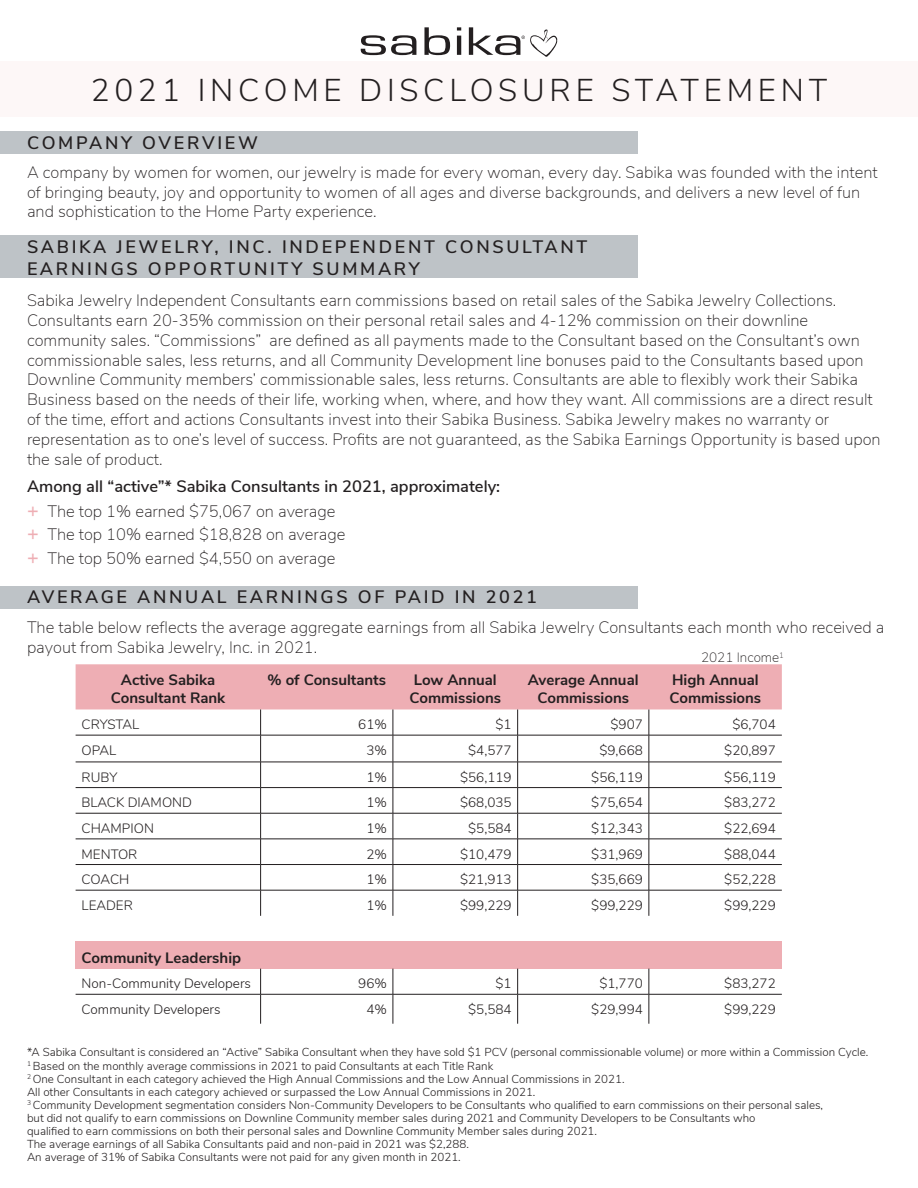
<style>
.page{position:relative;width:918px;height:1188px;background:#fff}
.page>*{position:absolute;margin:0;border:0;box-sizing:border-box;transform-origin:0 0}
.t1{font:300 31.5px "Nunito Sans";letter-spacing:.15em;color:#231f20}
.t2{font:600 18px "Nunito Sans";letter-spacing:.15em;color:#231f20}
.t3{font:200 16.5px/19.8px "Nunito Sans";color:#231f20}
.t4{font:600 16.5px "Nunito Sans";color:#231f20}
.t5{font:700 15px "Nunito Sans";color:#231f20}
.t6{font:300 13.5px "Nunito";color:#231f20}
.t7{font:200 13.5px "Nunito Sans";color:#231f20}
.t8{font:300 11.55px "Nunito Sans";color:#231f20}
.s1{font-weight:600;font-size:19.5px;color:#eeaeb4}
</style>
<div class="page">
<div style="left:0;top:587px;width:637px;height:22px;background:#bec3c7"></div>
<div style="left:0;top:61px;width:918px;height:56px;background:#fdf7f7"></div>
<svg style="left:361px;top:35px;width:55px;height:20px"></svg>
<svg style="left:424px;top:27px;width:26px;height:28px"></svg>
<svg style="left:457px;top:27px;width:4px;height:4px"></svg>
<hr style="left:457px;top:36px;width:4px;height:19px;background:#231f20">
<svg style="left:469px;top:27px;width:88px;height:30px"></svg>
<div style="left:0;top:131px;width:637px;height:22px;background:#bec3c7"></div>
<div style="left:0;top:235px;width:637px;height:43px;background:#bec3c7"></div>
<div style="left:76px;top:941px;width:706px;height:28px;background:#eeaeb4"></div>
<svg style="left:76px;top:664px;width:706px;height:252px"></svg>
<svg style="left:260px;top:969px;width:1px;height:25px"></svg>
<svg style="left:393px;top:969px;width:1px;height:25px"></svg>
<svg style="left:517px;top:969px;width:1px;height:25px"></svg>
<svg style="left:649px;top:969px;width:1px;height:25px"></svg>
<hr style="left:76px;top:994px;width:185px;height:1px;background:#231f20">
<hr style="left:261px;top:994px;width:132px;height:1px;background:#231f20">
<hr style="left:260px;top:994px;width:1px;height:30px;background:#231f20">
<hr style="left:393px;top:994px;width:125px;height:1px;background:#231f20">
<hr style="left:393px;top:994px;width:1px;height:30px;background:#231f20">
<hr style="left:518px;top:994px;width:131px;height:1px;background:#231f20">
<hr style="left:517px;top:994px;width:1px;height:30px;background:#231f20">
<hr style="left:649px;top:994px;width:133px;height:1px;background:#231f20">
<hr style="left:649px;top:994px;width:1px;height:30px;background:#231f20">
<p class="t1" style="left:91px;top:67px;width:738px">2021 INCOME DISCLOSURE STATEMENT</p>
<p class="t2" style="left:27px;top:129px;width:232px">COMPANY OVERVIEW</p>
<p class="t3" style="left:27px;top:161px;width:852px">A company by women for women, our jewelry is made for every woman, every day. Sabika was founded with the intent of bringing beauty, joy and opportunity to women of all ages and diverse backgrounds, and delivers a new level of fun and sophistication to the Home Party experience.</p>
<p class="t2" style="left:27px;top:234px;width:562px">SABIKA JEWELRY, INC. INDEPENDENT CONSULTANT</p>
<p class="t2" style="left:27px;top:255px;width:394px">EARNINGS OPPORTUNITY SUMMARY</p>
<p class="t3" style="left:27px;top:290px;width:811px">Sabika Jewelry Independent Consultants earn commissions based on retail sales of the Sabika Jewelry Collections.</p>
<p class="t3" style="left:27px;top:310px;width:783px">Consultants earn 20-35% commission on their personal retail sales and 4-12% commission on their downline</p>
<p class="t3" style="left:27px;top:329px;width:847px">community sales. “Commissions” are defined as all payments made to the Consultant based on the Consultant’s own commissionable sales, less returns, and all Community Development line bonuses paid to the Consultants based upon Downline Community members’ commissionable sales, less returns. Consultants are able to flexibly work their Sabika Business based on the needs of their life, working when, where, and how they want. All commissions are a direct result</p>
<p class="t3" style="left:27px;top:409px;width:804px">of the time, effort and actions Consultants invest into their Sabika Business. Sabika Jewelry makes no warranty or</p>
<p class="t3" style="left:27px;top:428px;width:855px">representation as to one’s level of success. Profits are not guaranteed, as the Sabika Earnings Opportunity is based upon the sale of product.</p>
<p class="t4" style="left:27px;top:474px;width:475px">Among all “active”* Sabika Consultants in 2021, approximately:</p>
<p class="t3" style="left:27px;top:501px;width:310px"><span class="s1">+</span> The top 1% earned $75,067 on average</p>
<p class="t3" style="left:27px;top:524px;width:320px"><span class="s1">+</span> The top 10% earned $18,828 on average</p>
<p class="t3" style="left:27px;top:548px;width:310px"><span class="s1">+</span> The top 50% earned $4,550 on average</p>
<p class="t2" style="left:27px;top:584px;width:512px">AVERAGE ANNUAL EARNINGS OF PAID IN 2021</p>
<p class="t3" style="left:27px;top:616px;width:859px">The table below reflects the average aggregate earnings from all Sabika Jewelry Consultants each month who received a payout from Sabika Jewelry, Inc. in 2021.</p>
<p class="t5" style="left:121px;top:669px;width:96px">Active Sabika</p>
<p class="t5" style="left:111px;top:687px;width:116px">Consultant Rank</p>
<p class="t7" style="left:701px;top:648px;width:84px">2021 Income<sup>1</sup></p>
<p class="t5" style="left:267px;top:669px;width:120px">% of Consultants</p>
<p class="t5" style="left:414px;top:669px;width:84px">Low Annual</p>
<p class="t5" style="left:409px;top:687px;width:93px">Commissions</p>
<p class="t5" style="left:672px;top:669px;width:88px">High Annual</p>
<p class="t5" style="left:670px;top:687px;width:93px">Commissions</p>
<p class="t5" style="left:528px;top:669px;width:112px">Average Annual</p>
<p class="t5" style="left:537px;top:687px;width:93px">Commissions</p>
<p class="t6" style="left:82px;top:715px;width:59px">CRYSTAL</p>
<p class="t6" style="left:358px;top:715px;width:30px">61%</p>
<p class="t6" style="left:495px;top:715px;width:18px">$1</p>
<p class="t6" style="left:610px;top:715px;width:34px">$907</p>
<p class="t6" style="left:732px;top:715px;width:45px">$6,704</p>
<p class="t6" style="left:82px;top:740px;width:36px">OPAL</p>
<p class="t6" style="left:366px;top:740px;width:22px">3%</p>
<p class="t6" style="left:468px;top:740px;width:45px">$4,577</p>
<p class="t6" style="left:599px;top:740px;width:45px">$9,668</p>
<p class="t6" style="left:724px;top:740px;width:53px">$20,897</p>
<p class="t6" style="left:82px;top:767px;width:37px">RUBY</p>
<p class="t6" style="left:366px;top:767px;width:22px">1%</p>
<p class="t6" style="left:460px;top:767px;width:53px">$56,119</p>
<p class="t6" style="left:591px;top:767px;width:53px">$56,119</p>
<p class="t6" style="left:724px;top:767px;width:53px">$56,119</p>
<p class="t6" style="left:82px;top:793px;width:112px">BLACK DIAMOND</p>
<p class="t6" style="left:366px;top:793px;width:22px">1%</p>
<p class="t6" style="left:460px;top:793px;width:53px">$68,035</p>
<p class="t6" style="left:591px;top:793px;width:53px">$75,654</p>
<p class="t6" style="left:724px;top:793px;width:53px">$83,272</p>
<p class="t6" style="left:82px;top:818px;width:74px">CHAMPION</p>
<p class="t6" style="left:366px;top:818px;width:22px">1%</p>
<p class="t6" style="left:468px;top:818px;width:45px">$5,584</p>
<p class="t6" style="left:591px;top:818px;width:53px">$12,343</p>
<p class="t6" style="left:724px;top:818px;width:53px">$22,694</p>
<p class="t6" style="left:82px;top:844px;width:57px">MENTOR</p>
<p class="t6" style="left:366px;top:844px;width:22px">2%</p>
<p class="t6" style="left:460px;top:844px;width:53px">$10,479</p>
<p class="t6" style="left:591px;top:844px;width:53px">$31,969</p>
<p class="t6" style="left:724px;top:844px;width:53px">$88,044</p>
<p class="t6" style="left:82px;top:870px;width:49px">COACH</p>
<p class="t6" style="left:366px;top:870px;width:22px">1%</p>
<p class="t6" style="left:460px;top:870px;width:53px">$21,913</p>
<p class="t6" style="left:591px;top:870px;width:53px">$35,669</p>
<p class="t6" style="left:724px;top:870px;width:53px">$52,228</p>
<p class="t6" style="left:82px;top:895px;width:53px">LEADER</p>
<p class="t6" style="left:366px;top:895px;width:22px">1%</p>
<p class="t6" style="left:460px;top:895px;width:53px">$99,229</p>
<p class="t6" style="left:591px;top:895px;width:53px">$99,229</p>
<p class="t6" style="left:724px;top:895px;width:53px">$99,229</p>
<p class="t5" style="left:82px;top:946px;width:161px">Community Leadership</p>
<p class="t6" style="left:82px;top:974px;width:171px">Non-Community Developers</p>
<p class="t6" style="left:358px;top:974px;width:30px">96%</p>
<p class="t6" style="left:495px;top:974px;width:18px">$1</p>
<p class="t6" style="left:599px;top:974px;width:45px">$1,770</p>
<p class="t6" style="left:724px;top:974px;width:53px">$83,272</p>
<p class="t6" style="left:82px;top:999px;width:140px">Community Developers</p>
<p class="t6" style="left:366px;top:999px;width:22px">4%</p>
<p class="t6" style="left:468px;top:999px;width:45px">$5,584</p>
<p class="t6" style="left:591px;top:999px;width:53px">$29,994</p>
<p class="t6" style="left:724px;top:999px;width:53px">$99,229</p>
<p class="t8" style="left:27px;top:1044px;width:843px">*A Sabika Consultant is considered an “Active” Sabika Consultant when they have sold $1 PCV (personal commissionable volume) or more within a Commission Cycle.</p>
<p class="t8" style="left:27px;top:1057px;width:468px"><sup>1</sup> Based on the monthly average commissions in 2021 to paid Consultants at each Title Rank</p>
<p class="t8" style="left:27px;top:1070px;width:599px"><sup>2</sup> One Consultant in each category achieved the High Annual Commissions and the Low Annual Commissions in 2021.</p>
<p class="t8" style="left:27px;top:1083px;width:510px">All other Consultants in each category achieved or surpassed the Low Annual Commissions in 2021.</p>
<p class="t8" style="left:27px;top:1096px;width:798px"><sup>3</sup> Community Development segmentation considers Non-Community Developers to be Consultants who qualified to earn commissions on their personal sales,</p>
<p class="t8" style="left:27px;top:1109px;width:730px">but did not qualify to earn commissions on Downline Community member sales during 2021 and Community Developers to be Consultants who</p>
<p class="t8" style="left:27px;top:1122px;width:572px">qualified to earn commissions on both their personal sales and Downline Community Member sales during 2021.</p>
<p class="t8" style="left:27px;top:1135px;width:443px">The average earnings of all Sabika Consultants paid and non-paid in 2021 was $2,288.</p>
<p class="t8" style="left:27px;top:1148px;width:435px">An average of 31% of Sabika Consultants were not paid for any given month in 2021.</p>
</div>
